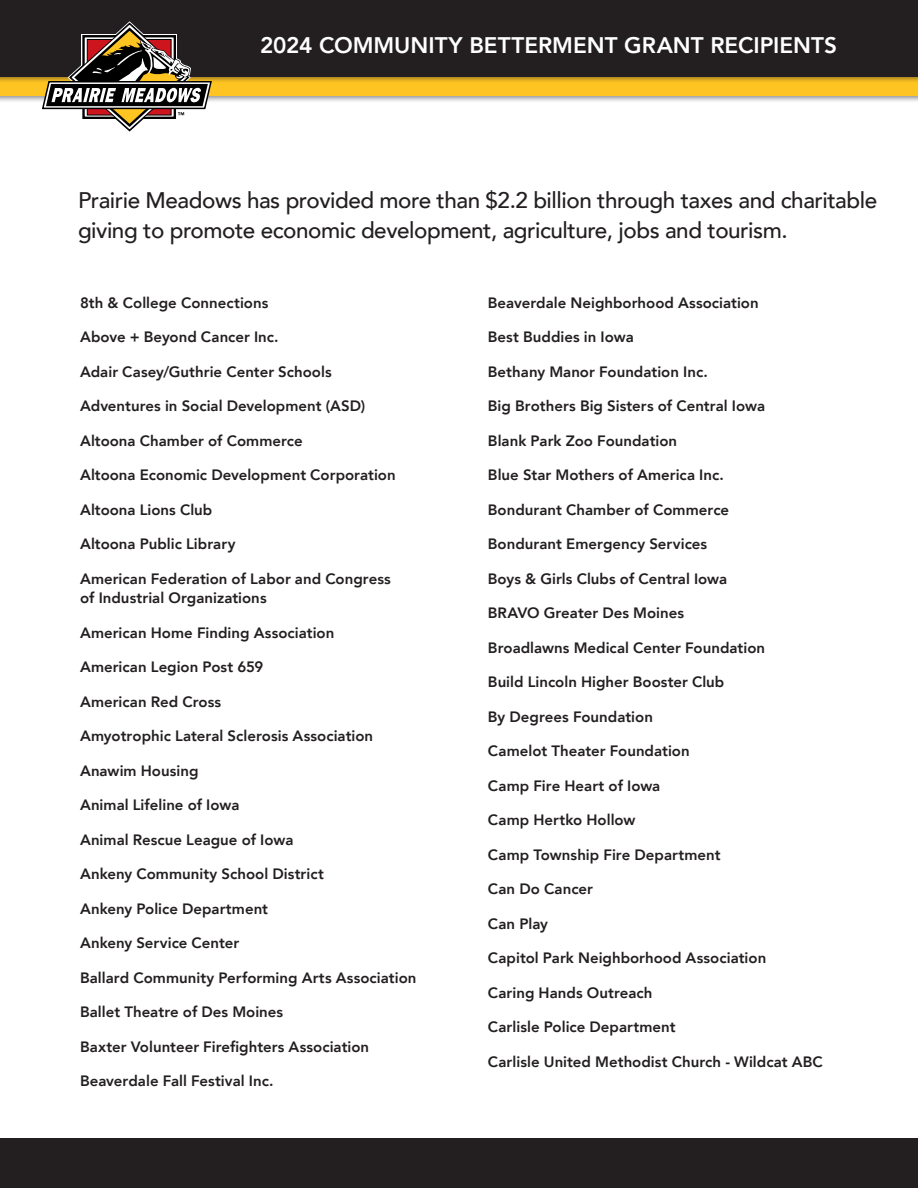
<style>
.page{position:relative;width:918px;height:1188px;background:#fff}
.page>*{position:absolute;margin:0;border:0;box-sizing:border-box;transform-origin:0 0}
.t1{font:500 22.5px/30px "Avenir";letter-spacing:-.02em;color:#231f20}
.t2{font:800 22.5px "Avenir";color:#fff}
.a_headline{font:800 15px/19.5px "Avenir";color:#231f20}
</style>
<div class="page">
<div style="left:0;top:74px;width:918px;height:29px;background:#231f20;opacity:.5"></div>
<div style="left:0;top:77px;width:918px;height:19px;background:#fec422"></div>
<div style="left:0;top:0;width:918px;height:84px;background:#231f20;opacity:.5"></div>
<div style="left:0;top:0;width:918px;height:77px;background:#231f20"></div>
<svg style="left:42px;top:21px;width:170px;height:111px"></svg>
<div style="left:0;top:1138px;width:918px;height:50px;background:#231f20"></div>
<h1 class="t2" style="left:260px;top:27px;width:578px">2024 COMMUNITY BETTERMENT GRANT RECIPIENTS</h1>
<p class="t1" style="left:78px;top:184px;width:801px">Prairie Meadows has provided more than $2.2 billion through taxes and charitable giving to promote economic development, agriculture, jobs and tourism.</p>
<p class="a_headline" style="left:80px;top:293px;width:190px">8th &amp; College Connections</p>
<p class="a_headline" style="left:80px;top:327px;width:200px">Above + Beyond Cancer Inc.</p>
<p class="a_headline" style="left:80px;top:362px;width:253px">Adair Casey/Guthrie Center Schools</p>
<p class="a_headline" style="left:80px;top:396px;width:287px">Adventures in Social Development (ASD)</p>
<p class="a_headline" style="left:80px;top:431px;width:224px">Altoona Chamber of Commerce</p>
<p class="a_headline" style="left:80px;top:465px;width:317px">Altoona Economic Development Corporation</p>
<p class="a_headline" style="left:80px;top:500px;width:134px">Altoona Lions Club</p>
<p class="a_headline" style="left:80px;top:534px;width:157px">Altoona Public Library</p>
<p class="a_headline" style="left:80px;top:569px;width:312px">American Federation of Labor and Congress of Industrial Organizations</p>
<p class="a_headline" style="left:80px;top:623px;width:256px">American Home Finding Association</p>
<p class="a_headline" style="left:80px;top:657px;width:185px">American Legion Post 659</p>
<p class="a_headline" style="left:80px;top:692px;width:143px">American Red Cross</p>
<p class="a_headline" style="left:80px;top:726px;width:295px">Amyotrophic Lateral Sclerosis Association</p>
<p class="a_headline" style="left:80px;top:761px;width:120px">Anawim Housing</p>
<p class="a_headline" style="left:80px;top:795px;width:161px">Animal Lifeline of Iowa</p>
<p class="a_headline" style="left:80px;top:830px;width:215px">Animal Rescue League of Iowa</p>
<p class="a_headline" style="left:80px;top:864px;width:245px">Ankeny Community School District</p>
<p class="a_headline" style="left:80px;top:899px;width:190px">Ankeny Police Department</p>
<p class="a_headline" style="left:80px;top:933px;width:161px">Ankeny Service Center</p>
<p class="a_headline" style="left:80px;top:968px;width:338px">Ballard Community Performing Arts Association</p>
<p class="a_headline" style="left:80px;top:1002px;width:205px">Ballet Theatre of Des Moines</p>
<p class="a_headline" style="left:80px;top:1037px;width:291px">Baxter Volunteer Firefighters Association</p>
<p class="a_headline" style="left:80px;top:1071px;width:195px">Beaverdale Fall Festival Inc.</p>
<p class="a_headline" style="left:488px;top:293px;width:272px">Beaverdale Neighborhood Association</p>
<p class="a_headline" style="left:488px;top:327px;width:147px">Best Buddies in Iowa</p>
<p class="a_headline" style="left:488px;top:362px;width:221px">Bethany Manor Foundation Inc.</p>
<p class="a_headline" style="left:488px;top:396px;width:279px">Big Brothers Big Sisters of Central Iowa</p>
<p class="a_headline" style="left:488px;top:431px;width:191px">Blank Park Zoo Foundation</p>
<p class="a_headline" style="left:488px;top:465px;width:237px">Blue Star Mothers of America Inc.</p>
<p class="a_headline" style="left:488px;top:500px;width:243px">Bondurant Chamber of Commerce</p>
<p class="a_headline" style="left:488px;top:534px;width:221px">Bondurant Emergency Services</p>
<p class="a_headline" style="left:488px;top:569px;width:241px">Boys &amp; Girls Clubs of Central Iowa</p>
<p class="a_headline" style="left:488px;top:603px;width:198px">BRAVO Greater Des Moines</p>
<p class="a_headline" style="left:488px;top:638px;width:279px">Broadlawns Medical Center Foundation</p>
<p class="a_headline" style="left:488px;top:672px;width:238px">Build Lincoln Higher Booster Club</p>
<p class="a_headline" style="left:488px;top:707px;width:167px">By Degrees Foundation</p>
<p class="a_headline" style="left:488px;top:741px;width:203px">Camelot Theater Foundation</p>
<p class="a_headline" style="left:488px;top:776px;width:174px">Camp Fire Heart of Iowa</p>
<p class="a_headline" style="left:488px;top:810px;width:149px">Camp Hertko Hollow</p>
<p class="a_headline" style="left:488px;top:845px;width:234px">Camp Township Fire Department</p>
<p class="a_headline" style="left:488px;top:879px;width:107px">Can Do Cancer</p>
<p class="a_headline" style="left:488px;top:914px;width:62px">Can Play</p>
<p class="a_headline" style="left:488px;top:948px;width:280px">Capitol Park Neighborhood Association</p>
<p class="a_headline" style="left:488px;top:983px;width:166px">Caring Hands Outreach</p>
<p class="a_headline" style="left:488px;top:1017px;width:189px">Carlisle Police Department</p>
<p class="a_headline" style="left:488px;top:1052px;width:336px">Carlisle United Methodist Church - Wildcat ABC</p>
</div>
